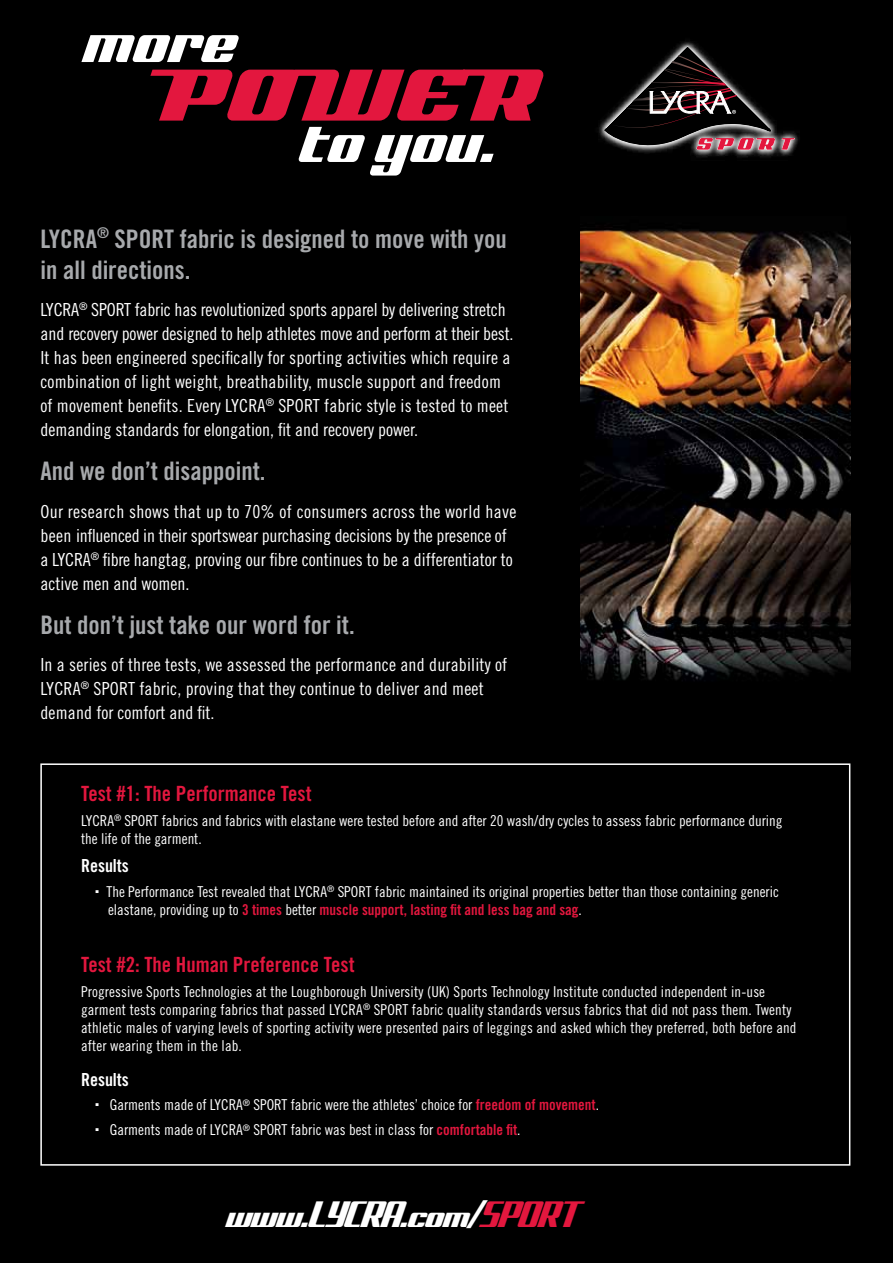
<style>
.page{position:relative;width:893px;height:1263px;background:#000}
.page>*{position:absolute;margin:0;border:0;box-sizing:border-box;transform-origin:0 0}
.t1{font:25.5px/30.6px "Trade Gothic Bold Cond Twenty";color:#a7a9ac}
.t2{font:21px "Trade Gothic Bold Cond Twenty";color:#e3173e}
.t3{font:18px/24px "Trade Gothic Cond Eighteen";letter-spacing:.01em;color:#fff}
.t4{font:18px "Trade Gothic Bold Cond Twenty";color:#fff}
.t5{font:15px/18px "Trade Gothic Cond Eighteen";letter-spacing:.01em;color:#fff}
.t6{font:15px "Trade Gothic Bold Cond Twenty";color:#e3173e}
.s1{font-family:"Trade Gothic Cond Eighteen";color:#fff}
.s2{font-family:"Trade Gothic Bold Cond Twenty";color:#e3173e}
</style>
<div class="page">
<img style="left:598px;top:41px;width:201px;height:115px">
<svg style="left:782px;top:138px;width:13px;height:12px"></svg>
<svg style="left:604px;top:46px;width:171px;height:107px"></svg>
<img style="left:580px;top:227px;width:270px;height:454px">
<div style="left:40px;top:763px;width:810px;height:403px;border:2px solid #fff"></div>
<svg style="left:81px;top:35px;width:158px;height:27px"></svg>
<svg style="left:150px;top:69px;width:394px;height:52px"></svg>
<svg style="left:298px;top:127px;width:196px;height:49px"></svg>
<h1 class="t1" style="left:40px;top:223px;width:468px">LYCRA<sup>®</sup> SPORT fabric is designed to move with you in all directions.</h1>
<p class="t3" style="left:40px;top:298px;width:475px">LYCRA<sup>®</sup> SPORT fabric has revolutionized sports apparel by delivering stretch and recovery power designed to help athletes move and perform at their best.<br>It has been engineered specifically for sporting activities which require a combination of light weight, breathability, muscle support and freedom of movement benefits. Every LYCRA<sup>®</sup> SPORT fabric style is tested to meet demanding standards for elongation, fit and recovery power.</p>
<h1 class="t1" style="left:40px;top:456px;width:227px">And we don’t disappoint.</h1>
<p class="t3" style="left:40px;top:499px;width:478px">Our research shows that up to 70% of consumers across the world have been influenced in their sportswear purchasing decisions by the presence of a LYCRA<sup>®</sup> fibre hangtag, proving our fibre continues to be a differentiator to active men and women.</p>
<h1 class="t1" style="left:40px;top:609px;width:316px">But don’t just take our word for it.</h1>
<p class="t3" style="left:40px;top:653px;width:468px">In a series of three tests, we assessed the performance and durability of<br>LYCRA<sup>®</sup> SPORT fabric, proving that they continue to deliver and meet demand for comfort and fit.</p>
<h2 class="t2" style="left:81px;top:781px;width:232px">Test #1: The Performance Test</h2>
<p class="t5" style="left:81px;top:811px;width:703px">LYCRA<sup>®</sup> SPORT fabrics and fabrics with elastane were tested before and after 20 wash/dry cycles to assess fabric performance during the life of the garment.</p>
<p class="t4" style="left:81px;top:855px;width:49px">Results</p>
<p class="t5" style="left:107px;top:882px;width:674px">The Performance Test revealed that LYCRA<sup>®</sup> SPORT fabric maintained its original properties better than those containing generic</p>
<p class="t6" style="left:108px;top:900px;width:475px"><span class="s1">elastane, providing up to</span> 3 times <span class="s1">better</span> muscle support, lasting fit and less bag and sag<span class="s1">.</span></p>
<h2 class="t2" style="left:81px;top:951px;width:275px">Test #2: The Human Preference Test</h2>
<p class="t5" style="left:81px;top:982px;width:717px">Progressive Sports Technologies at the Loughborough University (UK) Sports Technology Institute conducted independent in-use garment tests comparing fabrics that passed LYCRA<sup>®</sup> SPORT fabric quality standards versus fabrics that did not pass them. Twenty athletic males of varying levels of sporting activity were presented pairs of leggings and asked which they preferred, both before and after wearing them in the lab.</p>
<p class="t4" style="left:81px;top:1068px;width:49px">Results</p>
<p class="t5" style="left:110px;top:1092px;width:491px;line-height:24.8px">Garments made of LYCRA<sup>®</sup> SPORT fabric were the athletes’ choice for <span class="s2">freedom of movement</span>.<br>Garments made of LYCRA<sup>®</sup> SPORT fabric was best in class for <span class="s2">comfortable fit</span>.</p>
</div>
